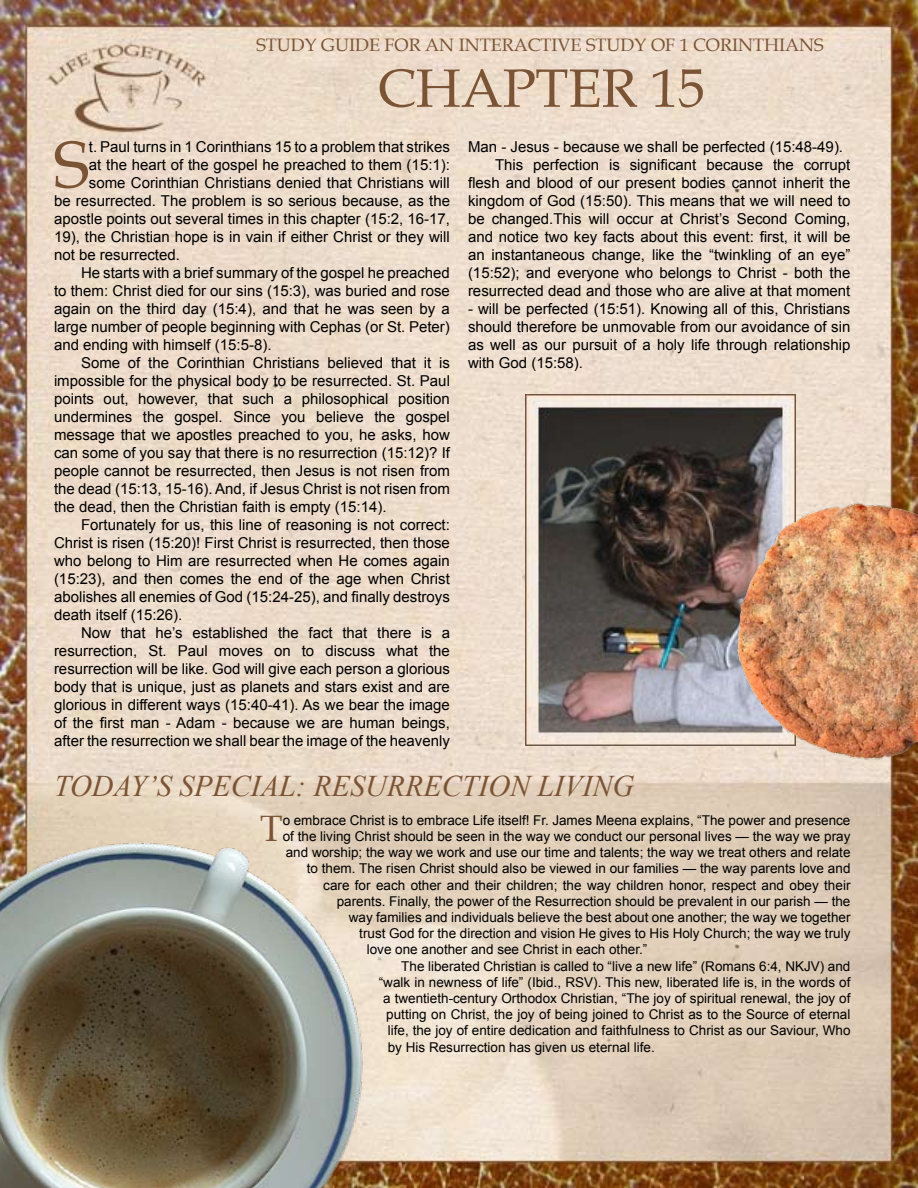
<style>
.page{position:relative;width:918px;height:1188px;background:#fff}
.page>*{position:absolute;margin:0;border:0;box-sizing:border-box;transform-origin:0 0}
.t1{font:66.6px "Book Antiqua";color:#7b5435}
.t2{font:54px "Book Antiqua";color:#7b5435}
.t3{font:36.75px "Book Antiqua";color:#7b5435}
.t4{font:italic 30px "Times New Roman";color:#7b5435}
.t5{font:18px "Book Antiqua";color:#7b5435}
.t6{font:15px/18px "Arial";color:#000;text-align:justify}
.t7{font:13.5px "Arial";color:#000}
</style>
<div class="page">
<img style="left:0;top:0;width:918px;height:1188px">
<img style="left:0;top:750px;width:381px;height:438px">
<img style="left:525px;top:395px;width:270px;height:351px">
<img style="left:734px;top:501px;width:184px;height:260px">
<p class="t5" style="left:256px;top:32px;width:569px">STUDY GUIDE FOR AN INTERACTIVE STUDY OF 1 CORINTHIANS</p>
<h2 class="t2" style="left:377px;top:51px;width:329px">CHAPTER 15</h2>
<h1 class="t1" style="left:54px;top:119px;width:36px">S</h1>
<p class="t6" style="left:89px;top:137px;width:363px">t. Paul turns in 1 Corinthians 15 to a problem that strikes</p>
<p class="t6" style="left:89px;top:155px;width:363px">at the heart of the gospel he preached to them (15:1):</p>
<p class="t6" style="left:89px;top:173px;width:363px">some Corinthian Christians denied that Christians will</p>
<p class="t6" style="left:54px;top:191px;width:398px">be resurrected. The problem is so serious because, as the</p>
<p class="t6" style="left:54px;top:209px;width:397px">apostle points out several times in this chapter (15:2, 16-17,</p>
<p class="t6" style="left:54px;top:227px;width:397px">19), the Christian hope is in vain if either Christ or they will</p>
<p class="t6" style="left:54px;top:245px;width:127px">not be resurrected.</p>
<p class="t6" style="left:81px;top:263px;width:370px">He starts with a brief summary of the gospel he preached</p>
<p class="t6" style="left:54px;top:281px;width:397px">to them: Christ died for our sins (15:3), was buried and rose</p>
<p class="t6" style="left:54px;top:299px;width:397px">again on the third day (15:4), and that he was seen by a</p>
<p class="t6" style="left:54px;top:317px;width:397px">large number of people beginning with Cephas (or St. Peter)</p>
<p class="t6" style="left:54px;top:335px;width:219px">and ending with himself (15:5-8).</p>
<p class="t6" style="left:81px;top:353px;width:370px">Some of the Corinthian Christians believed that it is</p>
<p class="t6" style="left:54px;top:371px;width:397px">impossible for the physical body to be resurrected. St. Paul</p>
<p class="t6" style="left:54px;top:389px;width:397px">points out, however, that such a philosophical position</p>
<p class="t6" style="left:54px;top:407px;width:397px">undermines the gospel. Since you believe the gospel</p>
<p class="t6" style="left:54px;top:425px;width:397px">message that we apostles preached to you, he asks, how</p>
<p class="t6" style="left:54px;top:443px;width:398px">can some of you say that there is no resurrection (15:12)? If</p>
<p class="t6" style="left:54px;top:461px;width:398px">people cannot be resurrected, then Jesus is not risen from</p>
<p class="t6" style="left:54px;top:479px;width:397px">the dead (15:13, 15-16). And, if Jesus Christ is not risen from</p>
<p class="t6" style="left:54px;top:497px;width:334px">the dead, then the Christian faith is empty (15:14).</p>
<p class="t6" style="left:81px;top:515px;width:370px">Fortunately for us, this line of reasoning is not correct:</p>
<p class="t6" style="left:54px;top:533px;width:397px">Christ is risen (15:20)! First Christ is resurrected, then those</p>
<p class="t6" style="left:54px;top:551px;width:398px">who belong to Him are resurrected when He comes again</p>
<p class="t6" style="left:54px;top:569px;width:397px">(15:23), and then comes the end of the age when Christ</p>
<p class="t6" style="left:54px;top:587px;width:397px">abolishes all enemies of God (15:24-25), and finally destroys</p>
<p class="t6" style="left:54px;top:605px;width:130px">death itself (15:26).</p>
<p class="t6" style="left:81px;top:623px;width:371px">Now that he’s established the fact that there is a</p>
<p class="t6" style="left:54px;top:641px;width:397px">resurrection, St. Paul moves on to discuss what the</p>
<p class="t6" style="left:54px;top:659px;width:397px">resurrection will be like. God will give each person a glorious</p>
<p class="t6" style="left:54px;top:677px;width:397px">body that is unique, just as planets and stars exist and are</p>
<p class="t6" style="left:54px;top:695px;width:397px">glorious in different ways (15:40-41). As we bear the image</p>
<p class="t6" style="left:54px;top:713px;width:397px">of the first man - Adam - because we are human beings,</p>
<p class="t6" style="left:54px;top:731px;width:397px">after the resurrection we shall bear the image of the heavenly</p>
<p class="t6" style="left:468px;top:137px;width:377px">Man - Jesus - because we shall be perfected (15:48-49).</p>
<p class="t6" style="left:495px;top:155px;width:357px">This perfection is significant because the corrupt</p>
<p class="t6" style="left:468px;top:173px;width:384px">flesh and blood of our present bodies cannot inherit the</p>
<p class="t6" style="left:468px;top:191px;width:384px">kingdom of God (15:50). This means that we will need to</p>
<p class="t6" style="left:468px;top:209px;width:384px">be changed.This will occur at Christ’s Second Coming,</p>
<p class="t6" style="left:468px;top:227px;width:384px">and notice two key facts about this event: first, it will be</p>
<p class="t6" style="left:468px;top:245px;width:384px">an instantaneous change, like the “twinkling of an eye”</p>
<p class="t6" style="left:468px;top:263px;width:384px">(15:52); and everyone who belongs to Christ - both the</p>
<p class="t6" style="left:468px;top:281px;width:384px">resurrected dead and those who are alive at that moment</p>
<p class="t6" style="left:468px;top:299px;width:384px">- will be perfected (15:51). Knowing all of this, Christians should therefore be unmovable from our avoidance of sin as well as our pursuit of a holy life through relationship with God (15:58).</p>
<h3 class="t4" style="left:54px;top:769px;width:582px">TODAY’S SPECIAL: RESURRECTION LIVING</h3>
<h3 class="t3" style="left:260px;top:803px;width:24px">T</h3>
<p class="t7" style="left:283px;top:812px;width:569px">o embrace Christ is to embrace Life itself! Fr. James Meena explains, “The power and presence</p>
<p class="t7" style="left:283px;top:829px;width:569px">of the living Christ should be seen in the way we conduct our personal lives — the way we pray</p>
<p class="t7" style="left:286px;top:845px;width:566px">and worship; the way we work and use our time and talents; the way we treat others and relate</p>
<p class="t7" style="left:307px;top:861px;width:545px">to them. The risen Christ should also be viewed in our families — the way parents love and</p>
<p class="t7" style="left:323px;top:877px;width:529px">care for each other and their children; the way children honor, respect and obey their</p>
<p class="t7" style="left:337px;top:893px;width:515px">parents. Finally, the power of the Resurrection should be prevalent in our parish — the</p>
<p class="t7" style="left:349px;top:910px;width:503px">way families and individuals believe the best about one another; the way we together</p>
<p class="t7" style="left:359px;top:926px;width:493px">trust God for the direction and vision He gives to His Holy Church; the way we truly</p>
<p class="t7" style="left:367px;top:942px;width:282px">love one another and see Christ in each other.”</p>
<p class="t7" style="left:401px;top:958px;width:451px">The liberated Christian is called to “live a new life” (Romans 6:4, NKJV) and</p>
<p class="t7" style="left:379px;top:974px;width:473px">“walk in newness of life” (Ibid., RSV). This new, liberated life is, in the words of</p>
<p class="t7" style="left:383px;top:991px;width:469px">a twentieth-century Orthodox Christian, “The joy of spiritual renewal, the joy of</p>
<p class="t7" style="left:386px;top:1007px;width:466px">putting on Christ, the joy of being joined to Christ as to the Source of eternal</p>
<p class="t7" style="left:388px;top:1023px;width:464px">life, the joy of entire dedication and faithfulness to Christ as our Saviour, Who</p>
<p class="t7" style="left:388px;top:1039px;width:269px">by His Resurrection has given us eternal life.</p>
</div>
